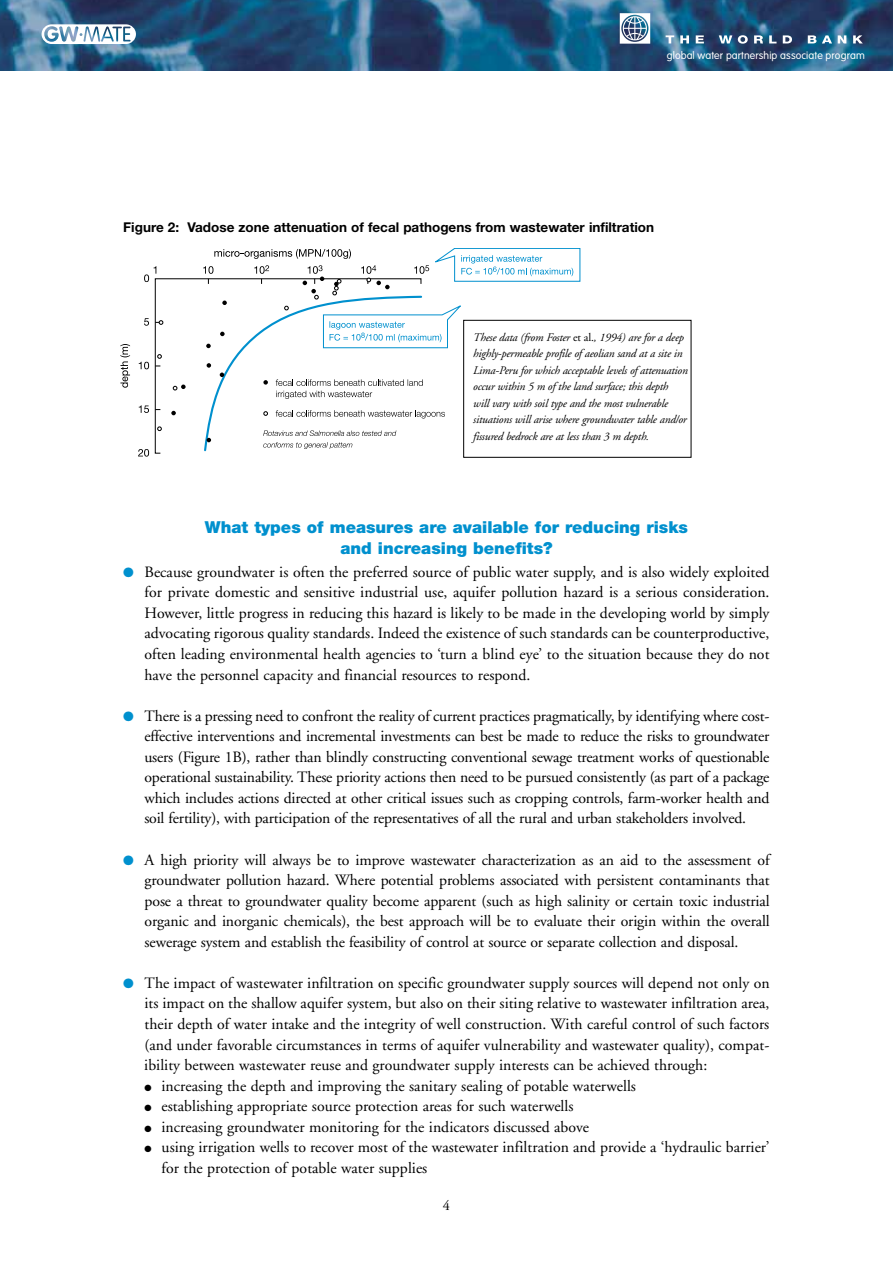
<style>
.page{position:relative;width:893px;height:1263px;background:#fff}
.page>*{position:absolute;margin:0;border:0;box-sizing:border-box;transform-origin:0 0}
.t1{font:900 16.5px/21.1px "Helvetica Neue";color:#0090ce;text-align:center}
.t2{font:15.75px/20.5px "Adobe Garamond";color:#000;text-align:justify}
.t3{font:14.25px "Adobe Garamond";color:#000}
.t4{font:700 13.5px "Helvetica Neue";color:#000}
.t5{font:italic 11.55px/16.5px "Adobe Garamond";letter-spacing:-.015em;color:#000}
.t6{font:300 10.5px "VAG Rounded";letter-spacing:.01em;color:#fff}
.s1{font-style:normal}
.s2{color:#0090ce}
</style>
<div class="page">
<svg style="left:155px;top:278px;width:48px;height:176px"></svg>
<svg style="left:157px;top:426px;width:5px;height:5px"></svg>
<svg style="left:157px;top:354px;width:5px;height:5px"></svg>
<svg style="left:155px;top:320px;width:8px;height:5px"></svg>
<svg style="left:171px;top:411px;width:5px;height:4px"></svg>
<svg style="left:173px;top:385px;width:13px;height:5px"></svg>
<div style="left:463px;top:320px;width:228px;height:138px;border:1px solid #000"></div>
<svg style="left:144px;top:266px;width:12px;height:16px"></svg>
<svg style="left:144px;top:318px;width:5px;height:8px"></svg>
<svg style="left:139px;top:362px;width:10px;height:7px"></svg>
<svg style="left:139px;top:405px;width:10px;height:8px"></svg>
<svg style="left:138px;top:449px;width:11px;height:8px"></svg>
<svg style="left:120px;top:344px;width:10px;height:44px"></svg>
<svg style="left:203px;top:248px;width:378px;height:205px"></svg>
<img style="left:0;top:0;width:893px;height:70px">
<svg style="left:620px;top:13px;width:30px;height:31px"></svg>
<svg style="left:666px;top:35px;width:8px;height:8px"></svg>
<svg style="left:680px;top:35px;width:9px;height:8px"></svg>
<svg style="left:696px;top:35px;width:8px;height:8px"></svg>
<svg style="left:719px;top:35px;width:13px;height:8px"></svg>
<svg style="left:738px;top:35px;width:10px;height:9px"></svg>
<svg style="left:754px;top:35px;width:9px;height:8px"></svg>
<svg style="left:769px;top:35px;width:7px;height:8px"></svg>
<svg style="left:783px;top:35px;width:9px;height:8px"></svg>
<svg style="left:808px;top:35px;width:8px;height:8px"></svg>
<svg style="left:822px;top:35px;width:10px;height:8px"></svg>
<svg style="left:838px;top:35px;width:8px;height:8px"></svg>
<svg style="left:853px;top:35px;width:10px;height:8px"></svg>
<svg style="left:42px;top:24px;width:94px;height:20px"></svg>
<p class="t6" style="left:667px;top:50px;width:199px">global water partnership associate program</p>
<p class="t4" style="left:123px;top:219px;width:532px">Figure 2: Vadose zone attenuation of fecal pathogens from wastewater infiltration</p>
<p class="t5" style="left:473px;top:329px;width:216px">These data (from Foster <span class="s1">et al.</span>, 1994) are for a deep highly-permeable profile of aeolian sand at a site in Lima-Peru for which acceptable levels of attenuation occur within 5 m of the land surface; this depth<br>will vary with soil type and the most vulnerable situations will arise where groundwater table and/or fissured bedrock are at less than 3 m depth.</p>
<p class="t1" style="left:205px;top:516px;width:484px">What types of measures are available for reducing risks and increasing benefits?</p>
<p class="t2" style="left:144px;top:562px;width:627px;text-indent:-21px"><span class="s2">●</span> Because groundwater is often the preferred source of public water supply, and is also widely exploited for private domestic and sensitive industrial use, aquifer pollution hazard is a serious consideration.<br>However, little progress in reducing this hazard is likely to be made in the developing world by simply advocating rigorous quality standards. Indeed the existence of such standards can be counterproductive, often leading environmental health agencies to ‘turn a blind eye’ to the situation because they do not have the personnel capacity and financial resources to respond.</p>
<p class="t2" style="left:144px;top:706px;width:627px;text-indent:-21px"><span class="s2">●</span> There is a pressing need to confront the reality of current practices pragmatically, by identifying where cost&shy;effective interventions and incremental investments can best be made to reduce the risks to groundwater users (Figure 1B), rather than blindly constructing conventional sewage treatment works of questionable operational sustainability. These priority actions then need to be pursued consistently (as part of a package which includes actions directed at other critical issues such as cropping controls, farm-worker health and soil fertility), with participation of the representatives of all the rural and urban stakeholders involved.</p>
<p class="t2" style="left:145px;top:850px;width:627px;text-indent:-21px"><span class="s2">●</span> A high priority will always be to improve wastewater characterization as an aid to the assessment of groundwater pollution hazard. Where potential problems associated with persistent contaminants that pose a threat to groundwater quality become apparent (such as high salinity or certain toxic industrial organic and inorganic chemicals), the best approach will be to evaluate their origin within the overall sewerage system and establish the feasibility of control at source or separate collection and disposal.</p>
<p class="t2" style="left:144px;top:973px;width:627px;text-indent:-21px"><span class="s2">●</span> The impact of wastewater infiltration on specific groundwater supply sources will depend not only on its impact on the shallow aquifer system, but also on their siting relative to wastewater infiltration area, their depth of water intake and the integrity of well construction. With careful control of such factors (and under favorable circumstances in terms of aquifer vulnerability and wastewater quality), compat&shy;ibility between wastewater reuse and groundwater supply interests can be achieved through:</p>
<p class="t2" style="left:145px;top:1076px;width:493px">● increasing the depth and improving the sanitary sealing of potable waterwells</p>
<p class="t2" style="left:145px;top:1096px;width:430px">● establishing appropriate source protection areas for such waterwells</p>
<p class="t2" style="left:145px;top:1117px;width:446px">● increasing groundwater monitoring for the indicators discussed above</p>
<p class="t2" style="left:162px;top:1137px;width:609px;text-indent:-17px">● using irrigation wells to recover most of the wastewater infiltration and provide a ‘hydraulic barrier’ for the protection of potable water supplies</p>
<p class="t3" style="left:443px;top:1197px;width:9px">4</p>
</div>
